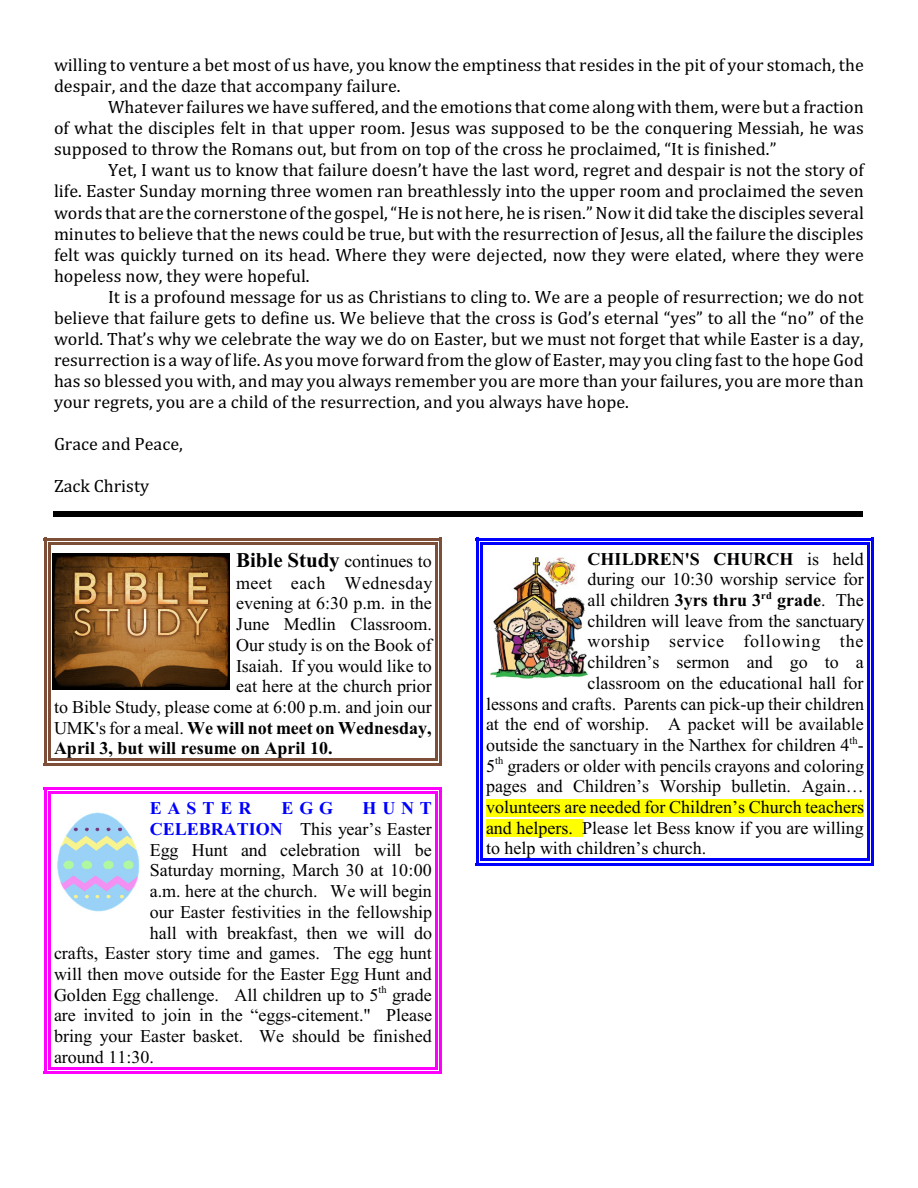
<style>
.page{position:relative;width:918px;height:1188px;background:#fff}
.page>*{position:absolute;margin:0;border:0;box-sizing:border-box;transform-origin:0 0}
.t1{font:18px/21px "Cambria";color:#000;text-align:justify}
.t2{font:18px "Times New Roman";color:#000}
.t3{font:700 18px "Times New Roman";color:#000}
.t4{font:18px "Times New Roman";letter-spacing:.04em;color:#000}
.t5{font:18px "Times New Roman";letter-spacing:.025em;color:#000}
.t6{font:700 18px "Times New Roman";letter-spacing:.325em;color:#00f}
.s1{font-weight:700;font-size:21px}
.s2{font-weight:400}
.s3{font-weight:700;color:#00f}
.s4{font-weight:700}
</style>
<div class="page">
<hr style="left:48px;top:542px;width:3px;height:219px;background:#7d4f38">
<hr style="left:435px;top:542px;width:3px;height:219px;background:#7d4f38">
<hr style="left:48px;top:542px;width:390px;height:3px;background:#7d4f38">
<hr style="left:48px;top:758px;width:390px;height:3px;background:#7d4f38">
<hr style="left:44px;top:538px;width:2px;height:227px;background:#7d4f38">
<hr style="left:439px;top:538px;width:3px;height:227px;background:#7d4f38">
<hr style="left:44px;top:538px;width:398px;height:2px;background:#7d4f38">
<hr style="left:44px;top:763px;width:398px;height:2px;background:#7d4f38">
<hr style="left:48px;top:792px;width:3px;height:277px;background:#f0f">
<hr style="left:435px;top:792px;width:3px;height:277px;background:#f0f">
<hr style="left:48px;top:792px;width:390px;height:2px;background:#f0f">
<hr style="left:48px;top:1067px;width:390px;height:2px;background:#f0f">
<hr style="left:44px;top:787px;width:2px;height:287px;background:#f0f">
<hr style="left:439px;top:787px;width:3px;height:287px;background:#f0f">
<hr style="left:44px;top:787px;width:398px;height:3px;background:#f0f">
<hr style="left:44px;top:1071px;width:398px;height:3px;background:#f0f">
<hr style="left:480px;top:542px;width:3px;height:319px;background:#00f">
<hr style="left:867px;top:542px;width:3px;height:319px;background:#00f">
<hr style="left:480px;top:542px;width:390px;height:3px;background:#00f">
<hr style="left:480px;top:858px;width:390px;height:3px;background:#00f">
<hr style="left:476px;top:538px;width:2px;height:327px;background:#00f">
<hr style="left:871px;top:538px;width:3px;height:327px;background:#00f">
<hr style="left:476px;top:538px;width:398px;height:2px;background:#00f">
<hr style="left:476px;top:863px;width:398px;height:2px;background:#00f">
<img style="left:53px;top:554px;width:177px;height:135px">
<img style="left:57px;top:812px;width:83px;height:100px">
<img style="left:490px;top:558px;width:98px;height:121px">
<div style="left:486px;top:799px;width:75px;height:18px;background:#ff0"></div>
<div style="left:561px;top:799px;width:80px;height:18px;background:#ff0"></div>
<div style="left:641px;top:799px;width:161px;height:18px;background:#ff0"></div>
<div style="left:802px;top:799px;width:62px;height:18px;background:#ff0"></div>
<div style="left:486px;top:819px;width:26px;height:18px;background:#ff0"></div>
<div style="left:512px;top:819px;width:70px;height:18px;background:#ff0"></div>
<div style="left:53px;top:511px;width:810px;height:5px;background:#000"></div>
<p class="t1" style="left:54px;top:56px;width:811px">willing to venture a bet most of us have, you know the emptiness that resides in the pit of your stomach, the despair, and the daze that accompany failure.</p>
<p class="t1" style="left:54px;top:98px;width:811px;text-indent:54px">Whatever failures we have suffered, and the emotions that come along with them, were but a fraction of what the disciples felt in that upper room. Jesus was supposed to be the conquering Messiah, he was supposed to throw the Romans out, but from on top of the cross he proclaimed, “It is finished.”</p>
<p class="t1" style="left:54px;top:161px;width:811px;text-indent:54px">Yet, I want us to know that failure doesn’t have the last word, regret and despair is not the story of life. Easter Sunday morning three women ran breathlessly into the upper room and proclaimed the seven words that are the cornerstone of the gospel,“He is not here, he is risen.” Now it did take the disciples several minutes to believe that the news could be true, but with the resurrection of Jesus, all the failure the disciples felt was quickly turned on its head. Where they were dejected, now they were elated, where they were hopeless now, they were hopeful.</p>
<p class="t1" style="left:54px;top:287px;width:811px;text-indent:54px">It is a profound message for us as Christians to cling to. We are a people of resurrection; we do not believe that failure gets to define us. We believe that the cross is God’s eternal “yes” to all the “no” of the world. That’s why we celebrate the way we do on Easter, but we must not forget that while Easter is a day, resurrection is a way of life. As you move forwardfrom the glow of Easter, may you cling fast to the hope God has so blessed you with, and may you always remember you are more than your failures, you are more than your regrets, you are a child of the resurrection, and you always have hope.</p>
<p class="t1" style="left:54px;top:435px;width:130px">Grace and Peace,</p>
<p class="t1" style="left:54px;top:477px;width:97px">Zack Christy</p>
<p class="t2" style="left:236px;top:555px;width:197px"><span class="s1">Bible Study</span> continues to</p>
<p class="t5" style="left:236px;top:576px;width:198px">meet each Wednesday</p>
<p class="t2" style="left:236px;top:597px;width:197px">evening at 6:30 p.m. in the</p>
<p class="t2" style="left:236px;top:618px;width:197px">June Medlin Classroom.</p>
<p class="t2" style="left:236px;top:638px;width:197px">Our study is on the Book of</p>
<p class="t2" style="left:236px;top:659px;width:197px">Isaiah. If you would like to</p>
<p class="t2" style="left:236px;top:680px;width:197px">eat here at the church prior</p>
<p class="t2" style="left:54px;top:701px;width:379px">to Bible Study, please come at 6:00 p.m. and join our</p>
<p class="t3" style="left:54px;top:721px;width:379px"><span class="s2">UMK's for a meal.</span> We will not meet on Wednesday,</p>
<p class="t3" style="left:54px;top:742px;width:280px">April 3, but will resume on April 10.</p>
<p class="t6" style="left:150px;top:802px;width:103px">EASTER</p>
<p class="t6" style="left:281px;top:802px;width:53px">EGG</p>
<p class="t6" style="left:363px;top:802px;width:71px">HUNT</p>
<p class="t2" style="left:150px;top:823px;width:284px"><span class="s3">CELEBRATION</span> This year’s Easter</p>
<p class="t2" style="left:150px;top:843px;width:284px">Egg Hunt and celebration will be</p>
<p class="t2" style="left:150px;top:864px;width:284px">Saturday morning, March 30 at 10:00</p>
<p class="t2" style="left:150px;top:885px;width:284px">a.m. here at the church. We will begin</p>
<p class="t2" style="left:150px;top:905px;width:284px">our Easter festivities in the fellowship</p>
<p class="t2" style="left:150px;top:926px;width:284px">hall with breakfast, then we will do</p>
<p class="t2" style="left:54px;top:947px;width:379px">crafts, Easter story time and games. The egg hunt</p>
<p class="t2" style="left:54px;top:967px;width:379px">will then move outside for the Easter Egg Hunt and</p>
<p class="t2" style="left:54px;top:988px;width:379px">Golden Egg challenge. All children up to 5<sup>th</sup> grade</p>
<p class="t2" style="left:54px;top:1009px;width:380px">are invited to join in the “eggs-citement." Please</p>
<p class="t2" style="left:54px;top:1030px;width:379px">bring your Easter basket. We should be finished</p>
<p class="t2" style="left:54px;top:1050px;width:101px">around 11:30.</p>
<p class="t3" style="left:588px;top:552px;width:278px">CHILDREN'S CHURCH <span class="s2">is held</span></p>
<p class="t2" style="left:588px;top:573px;width:278px">during our 10:30 worship service for</p>
<p class="t2" style="left:588px;top:594px;width:278px">all children <span class="s4">3yrs thru 3</span><sup>rd</sup> <span class="s4">grade</span>. The</p>
<p class="t2" style="left:588px;top:614px;width:279px">children will leave from the sanctuary</p>
<p class="t4" style="left:588px;top:635px;width:278px">worship service following the</p>
<p class="t2" style="left:588px;top:656px;width:278px">children’s sermon and go to a</p>
<p class="t2" style="left:588px;top:676px;width:278px">classroom on the educational hall for</p>
<p class="t2" style="left:486px;top:697px;width:380px">lessons and crafts. Parents can pick-up their children</p>
<p class="t2" style="left:486px;top:718px;width:379px">at the end of worship. A packet will be available</p>
<p class="t2" style="left:486px;top:738px;width:379px">outside the sanctuary in the Narthex for children 4<sup>th</sup>-</p>
<p class="t2" style="left:486px;top:759px;width:380px">5<sup>th</sup> graders or older with pencils crayons and coloring</p>
<p class="t2" style="left:486px;top:780px;width:379px">pages and Children’s Worship bulletin. Again…</p>
<p class="t2" style="left:486px;top:801px;width:380px">volunteers are needed for Children’s Church teachers</p>
<p class="t2" style="left:486px;top:821px;width:379px">and helpers. Please let Bess know if you are willing</p>
<p class="t2" style="left:486px;top:842px;width:222px">to help with children’s church.</p>
</div>
